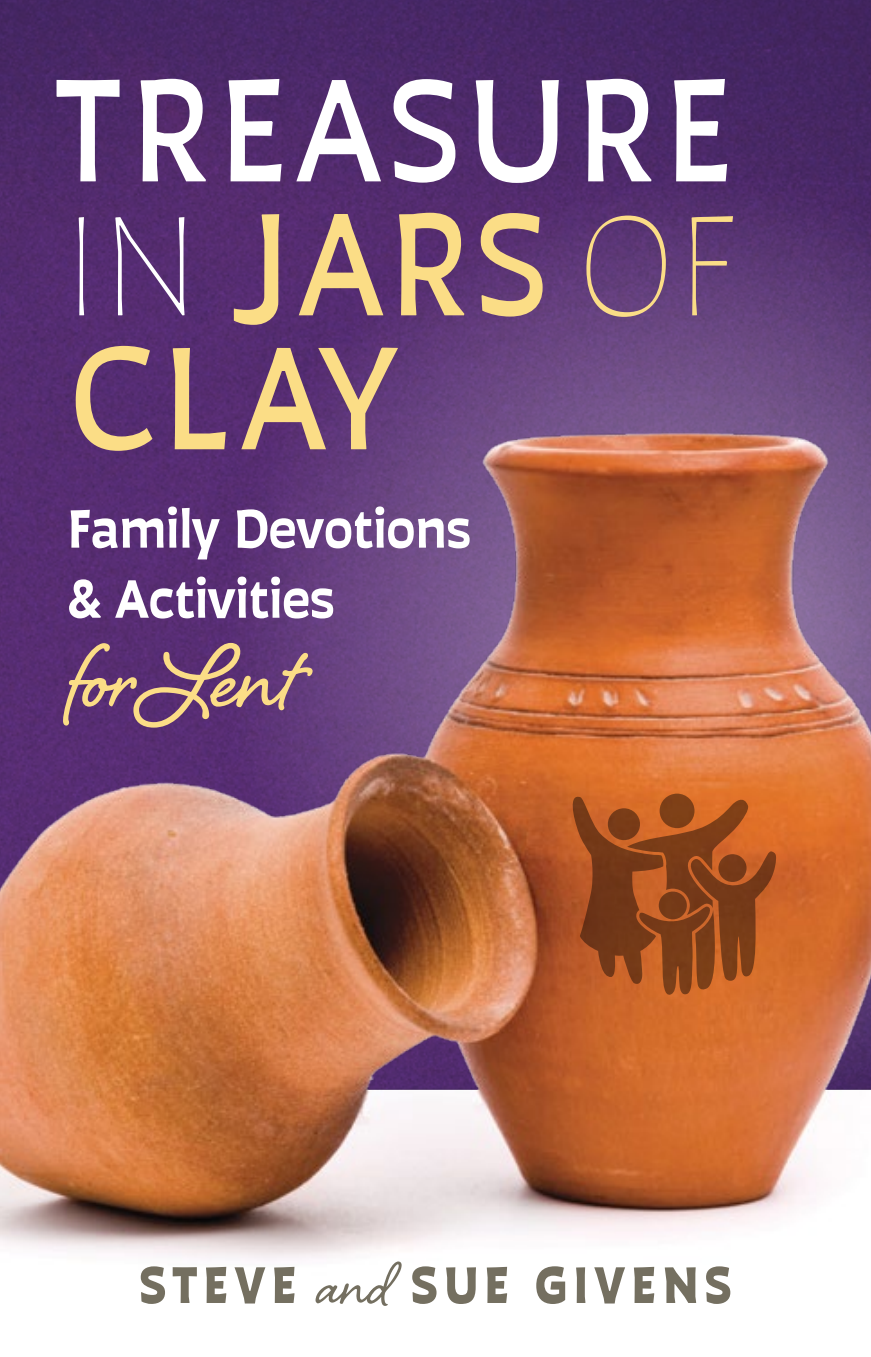
<style>
.page{position:relative;width:871px;height:1357px;background:#fff}
.page>*{position:absolute;margin:0;border:0;box-sizing:border-box;transform-origin:0 0}
.t1{font:155.92px/133.9px "Auster";letter-spacing:.04em;color:#fff;text-align:justify}
.t2{font:700 114.75px "Shelby";color:#fbdd86}
.t3{font:600 56.25px/70px "Auster";letter-spacing:-.02em;color:#fff}
.t4{font:700 52.88px "Auster";letter-spacing:.11em;color:#746f60}
.s1{font-weight:100}
.s2{color:#fbdd86}
.s3{font-weight:100;color:#fbdd86}
.s4{font-family:"Shelby";font-weight:400;font-size:75.38px}
</style>
<div class="page">
<img style="left:0;top:0;width:871px;height:403px">
<svg style="left:220px;top:178px;width:651px;height:225px;background:#5c3776"></svg>
<img style="left:0;top:403px;width:871px;height:858px">
<svg style="left:570px;top:793px;width:207px;height:204px;background:#a14f20"></svg>
<h1 class="t1" style="left:53px;top:65px;width:684px">TREASURE <span class="s1">IN</span> <span class="s2">JARS</span> <span class="s3">OF </span><span class="s2">CLAY</span></h1>
<p class="t3" style="left:68px;top:494px;width:405px">Family Devotions &amp; Activities</p>
<h2 class="t2" style="left:68px;top:599px;width:229px">forLent</h2>
<p class="t4" style="left:139px;top:1253px;width:593px">STEVE <span class="s4">and</span> SUE GIVENS</p>
</div>
